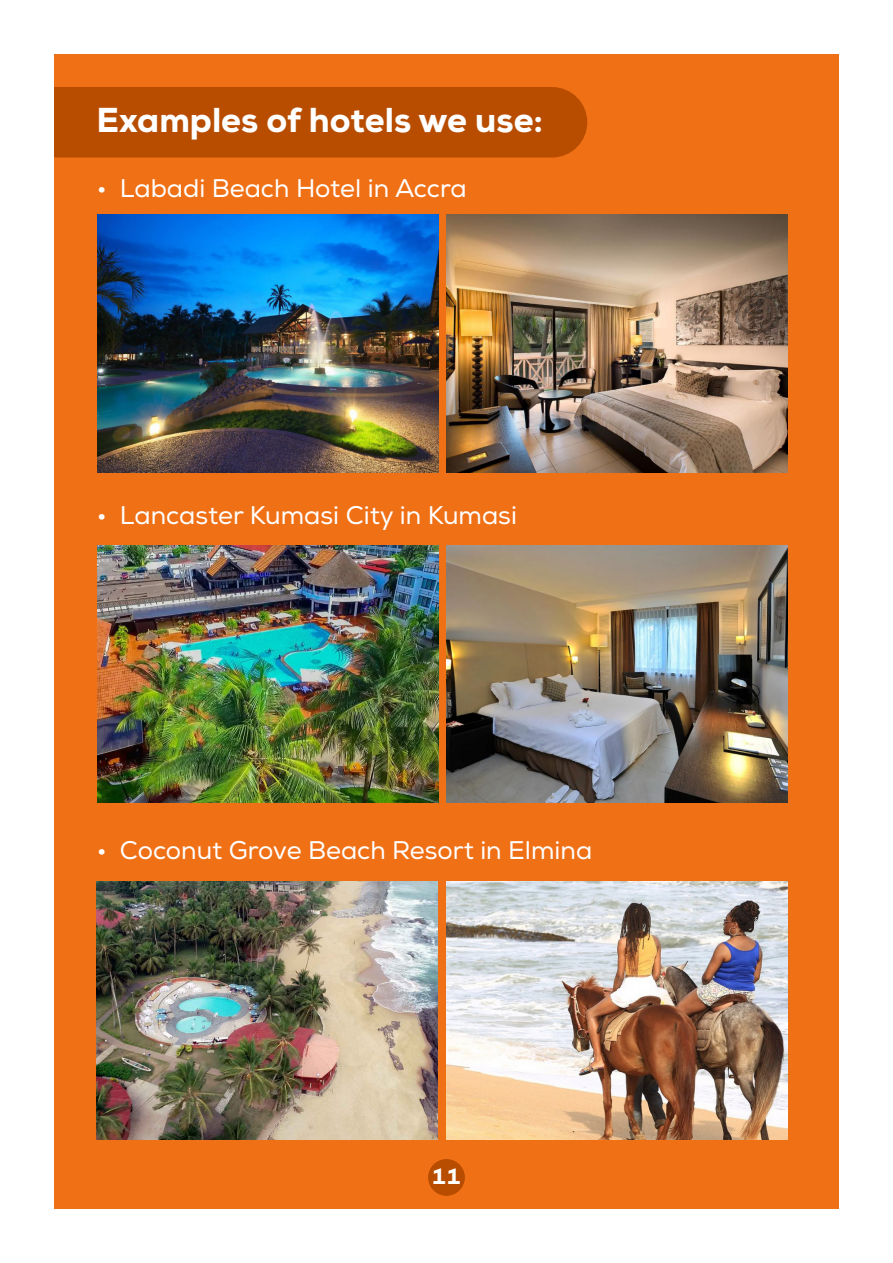
<style>
.page{position:relative;width:893px;height:1263px;background:#fff}
.page>*{position:absolute;margin:0;border:0;box-sizing:border-box;transform-origin:0 0}
.t1{font:800 34.5px "Nexa";color:#fff}
.t2{font:25.5px "Nexa";color:#fff}
.t3{font:800 22.5px "Nexa";color:#fff}
</style>
<div class="page">
<div style="left:54px;top:54px;width:785px;height:1155px;background:#f07016"></div>
<div style="left:54px;top:87px;width:533px;height:71px;background:#b84d00"></div>
<img style="left:98px;top:214px;width:341px;height:258px">
<img style="left:98px;top:545px;width:341px;height:258px">
<img style="left:446px;top:545px;width:342px;height:258px">
<img style="left:446px;top:214px;width:342px;height:258px">
<img style="left:446px;top:882px;width:342px;height:258px">
<img style="left:97px;top:882px;width:341px;height:258px">
<div style="left:428px;top:1159px;width:37px;height:37px;background:#b84d00;border-radius:50%"></div>
<p class="t1" style="left:97px;top:98px;width:448px">Examples of hotels we use:</p>
<p class="t2" style="left:97px;top:172px;width:371px">• Labadi Beach Hotel in Accra</p>
<p class="t2" style="left:97px;top:500px;width:422px">• Lancaster Kumasi City in Kumasi</p>
<p class="t2" style="left:97px;top:834px;width:497px">• Coconut Grove Beach Resort in Elmina</p>
<p class="t3" style="left:431px;top:1162px;width:32px">11</p>
<p class="t3" style="left:438px;top:1164px;width:17px">6</p>
</div>
